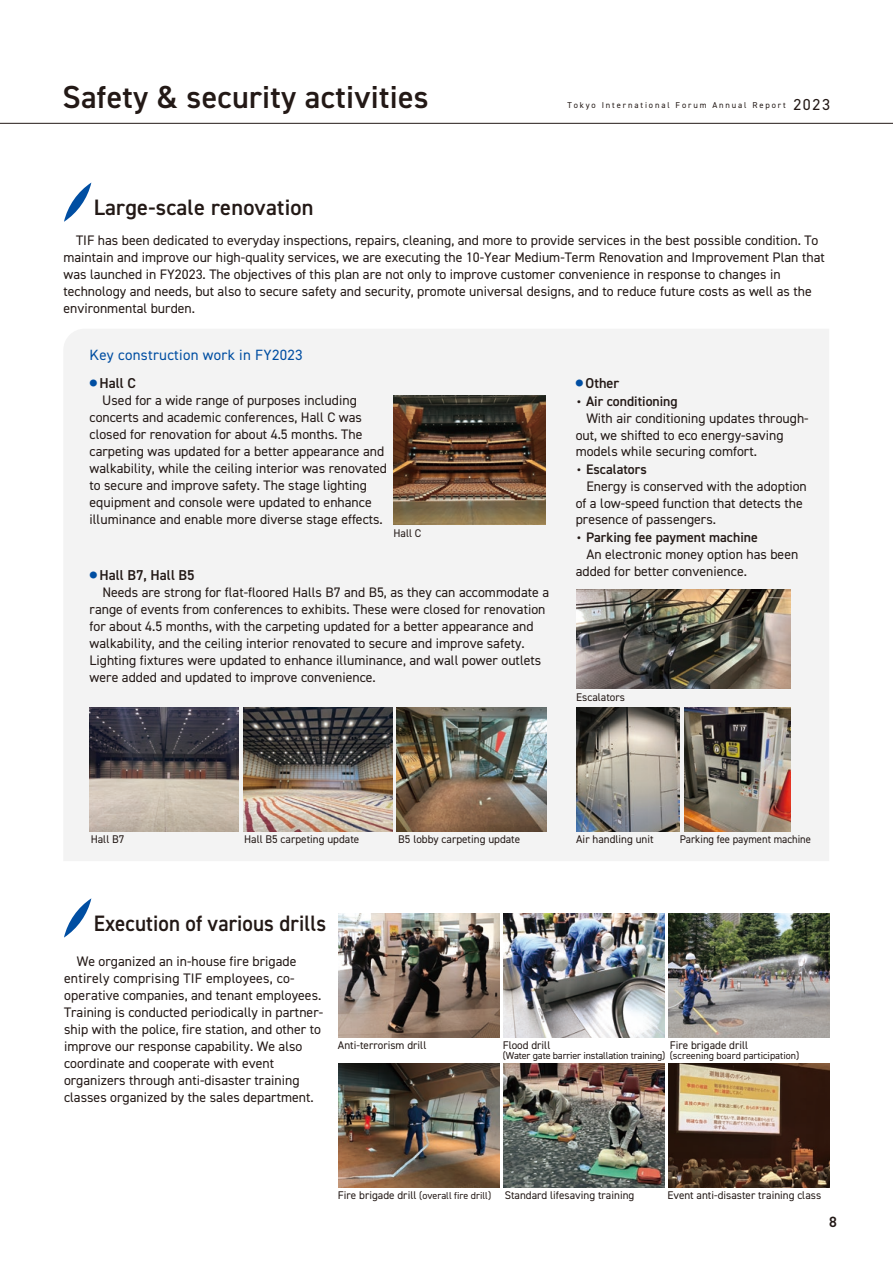
<style>
.page{position:relative;width:893px;height:1263px;background:#fff}
.page>*{position:absolute;margin:0;border:0;box-sizing:border-box;transform-origin:0 0}
.t1{font:600 31.95px "DIN2014";letter-spacing:.01em;color:#231916}
.t2{font:600 22.35px "DIN2014";letter-spacing:.005em;color:#231916;scale:.94 1}
.t3{font:600 22.35px "DIN2014";letter-spacing:.005em;color:#231916}
.t4{font:14.85px "DIN2014";letter-spacing:.02em;color:#004ea2}
.t5{font:600 14.85px "DIN2014";color:#231916}
.t6{font:600 14.4px "DIN2014";color:#231916}
.t7{font:13.8px/17px "DIN2014";color:#231916}
.t8{font:600 13.8px "DIN2014";color:#231916}
.t9{font:11.1px "DIN2014";color:#231916}
.t10{font:11.1px "DIN2014";color:#231916;scale:.95 1}
.t11{font:10.05px "DIN2014";letter-spacing:-.015em;color:#231916}
.t12{font:8.55px "DIN2014";letter-spacing:.22em;color:#231916}
.s1{font-size:15.9px}
.s2{font-family:"Hiragino UD Sans Std N W6";font-weight:400;font-size:7.95px;color:#004ea2}
.s3{font-family:"Hiragino UD Sans Std N W6";font-weight:400}
.s4{font-family:"Koz Go Pr 6 N";font-weight:400}
.s5{font-size:10.05px}
</style>
<div class="page">
<div style="left:64px;top:329px;width:765px;height:532px;background:#f3f3f3"></div>
<hr style="left:0;top:123px;width:893px;height:1px;background:#231916">
<svg style="left:64px;top:898px;width:27px;height:39px"></svg>
<img style="left:339px;top:1064px;width:160px;height:124px">
<img style="left:504px;top:1064px;width:160px;height:124px">
<img style="left:669px;top:1064px;width:160px;height:124px">
<img style="left:339px;top:913px;width:160px;height:124px">
<img style="left:504px;top:913px;width:160px;height:124px">
<img style="left:669px;top:913px;width:160px;height:124px">
<svg style="left:64px;top:183px;width:27px;height:39px"></svg>
<img style="left:394px;top:395px;width:151px;height:129px">
<img style="left:576px;top:708px;width:104px;height:123px">
<img style="left:576px;top:589px;width:214px;height:100px">
<img style="left:684px;top:708px;width:106px;height:123px">
<img style="left:90px;top:708px;width:149px;height:123px">
<img style="left:243px;top:708px;width:149px;height:123px">
<img style="left:397px;top:708px;width:149px;height:123px">
<h1 class="t1" style="left:63px;top:76px;width:368px">Safety &amp; security activities</h1>
<h2 class="t3" style="left:94px;top:193px;width:221px">Large-scale renovation</h2>
<p class="t12" style="left:567px;top:100px;width:264px">Tokyo International Forum Annual Report <span class="s1">2023</span></p>
<p class="t7" style="left:63px;top:232px;width:763px;text-indent:13px">TIF has been dedicated to everyday inspections, repairs, cleaning, and more to provide services in the best possible condition. To maintain and improve our high-quality services, we are executing the 10-Year Medium-Term Renovation and Improvement Plan that was launched in FY2023. The objectives of this plan are not only to improve customer convenience in response to changes in technology and needs, but also to secure safety and security, promote universal designs, and to reduce future costs as well as the environmental burden.</p>
<p class="t4" style="left:90px;top:346px;width:215px">Key construction work in FY2023</p>
<p class="t6" style="left:89px;top:374px;width:48px"><span class="s2">●</span> Hall C</p>
<p class="t7" style="left:90px;top:392px;width:299px;text-indent:13px">Used for a wide range of purposes including concerts and academic conferences, Hall C was closed for renovation for about 4.5 months. The carpeting was updated for a better appearance and walkability, while the ceiling interior was renovated to secure and improve safety. The stage lighting equipment and console were updated to enhance illuminance and enable more diverse stage effects.</p>
<p class="t9" style="left:393px;top:526px;width:29px">Hall C</p>
<p class="t6" style="left:90px;top:565px;width:107px"><span class="s2">●</span> Hall B7, Hall B5</p>
<p class="t7" style="left:90px;top:583px;width:461px;text-indent:13px">Needs are strong for flat-floored Halls B7 and B5, as they can accommodate a range of events from conferences to exhibits. These were closed for renovation for about 4.5 months, with the carpeting updated for a better appearance and walkability, and the ceiling interior renovated to secure and improve safety.<br>Lighting fixtures were updated to enhance illuminance, and wall power outlets were added and updated to improve convenience.</p>
<p class="t6" style="left:576px;top:374px;width:45px"><span class="s2">●</span> Other</p>
<p class="t8" style="left:572px;top:392px;width:107px"><span class="s3">・</span> Air conditioning</p>
<p class="t7" style="left:586px;top:410px;width:224px">With air conditioning updates through-</p>
<p class="t7" style="left:576px;top:426px;width:209px">out, we shifted to eco energy-saving</p>
<p class="t7" style="left:576px;top:443px;width:183px">models while securing comfort.</p>
<p class="t8" style="left:572px;top:460px;width:76px"><span class="s4">・</span> Escalators</p>
<p class="t7" style="left:586px;top:478px;width:222px">Energy is conserved with the adoption</p>
<p class="t7" style="left:576px;top:494px;width:229px">of a low-speed function that detects the</p>
<p class="t7" style="left:576px;top:511px;width:142px">presence of passengers.</p>
<p class="t8" style="left:572px;top:529px;width:187px"><span class="s4">・</span> Parking fee payment machine</p>
<p class="t7" style="left:586px;top:546px;width:214px">An electronic money option has been</p>
<p class="t7" style="left:576px;top:562px;width:173px">added for better convenience.</p>
<p class="t9" style="left:576px;top:690px;width:50px">Escalators</p>
<p class="t9" style="left:91px;top:833px;width:35px">Hall B7</p>
<p class="t9" style="left:244px;top:833px;width:117px">Hall B5 carpeting update</p>
<p class="t9" style="left:398px;top:833px;width:123px">B5 lobby carpeting update</p>
<p class="t9" style="left:576px;top:833px;width:79px">Air handling unit</p>
<p class="t10" style="left:680px;top:833px;width:140px">Parking fee payment machine</p>
<h2 class="t2" style="left:94px;top:908px;width:249px">Execution of various drills</h2>
<p class="t7" style="left:64px;top:952px;width:261px;text-indent:13px">We organized an in-house fire brigade entirely comprising TIF employees, co&shy;operative companies, and tenant employees.<br>Training is conducted periodically in partner&shy;ship with the police, fire station, and other to improve our response capability. We also coordinate and cooperate with event organizers through anti-disaster training classes organized by the sales department.</p>
<p class="t9" style="left:338px;top:1038px;width:90px">Anti-terrorism drill</p>
<p class="t9" style="left:503px;top:1038px;width:49px">Flood drill</p>
<p class="t11" style="left:503px;top:1049px;width:298px">(Water gate barrier installation training) (screening board participation)</p>
<p class="t9" style="left:670px;top:1038px;width:80px">Fire brigade drill</p>
<p class="t9" style="left:338px;top:1188px;width:298px">Fire brigade drill <span class="s5">(overall fire drill)</span> Standard lifesaving training</p>
<p class="t9" style="left:667px;top:1188px;width:155px">Event anti-disaster training class</p>
<p class="t5" style="left:829px;top:1212px;width:9px">8</p>
</div>
